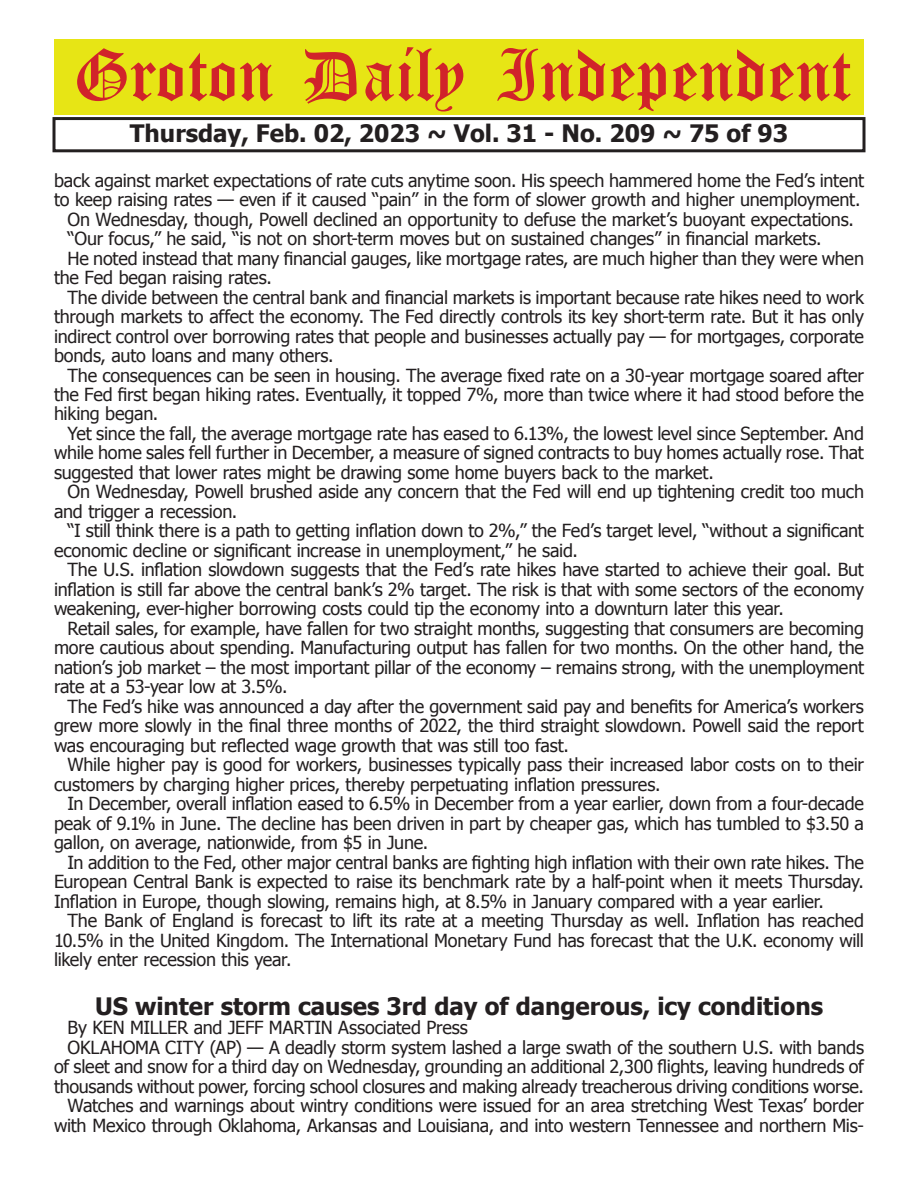
<style>
.page{position:relative;width:918px;height:1188px;background:#fff}
.page>*{position:absolute;margin:0;border:0;box-sizing:border-box;transform-origin:0 0}
.t1{font:54px "Old English Five";color:#d1232a}
.t2{font:700 24px "Tahoma";color:#231f20}
.t3{font:18px "Tahoma";letter-spacing:-.01em;color:#231f20}
</style>
<div class="page">
<div style="left:52px;top:117px;width:814px;height:35px;border:3px solid #231f20"></div>
<div style="left:54px;top:40px;width:810px;height:75px;background:#e7e515"></div>
<h1 class="t1" style="left:73px;top:50px;width:779px">Groton Daily Independent</h1>
<h2 class="t2" style="left:130px;top:116px;width:660px">Thursday, Feb. 02, 2023 ~ Vol. 31 - No. 209 ~ 75 of 93</h2>
<p class="t3" style="left:54px;top:168px;width:812px">back against market expectations of rate cuts anytime soon. His speech hammered home the Fed’s intent</p>
<p class="t3" style="left:54px;top:187px;width:808px">to keep raising rates — even if it caused “pain” in the form of slower growth and higher unemployment.</p>
<p class="t3" style="left:68px;top:207px;width:788px">On Wednesday, though, Powell declined an opportunity to defuse the market’s buoyant expectations.</p>
<p class="t3" style="left:68px;top:226px;width:756px">“Our focus,” he said, “is not on short-term moves but on sustained changes” in financial markets.</p>
<p class="t3" style="left:68px;top:246px;width:798px">He noted instead that many financial gauges, like mortgage rates, are much higher than they were when</p>
<p class="t3" style="left:54px;top:265px;width:219px">the Fed began raising rates.</p>
<p class="t3" style="left:68px;top:285px;width:798px">The divide between the central bank and financial markets is important because rate hikes need to work</p>
<p class="t3" style="left:54px;top:304px;width:812px">through markets to affect the economy. The Fed directly controls its key short-term rate. But it has only</p>
<p class="t3" style="left:54px;top:324px;width:811px">indirect control over borrowing rates that people and businesses actually pay — for mortgages, corporate</p>
<p class="t3" style="left:54px;top:343px;width:281px">bonds, auto loans and many others.</p>
<p class="t3" style="left:68px;top:363px;width:798px">The consequences can be seen in housing. The average fixed rate on a 30-year mortgage soared after</p>
<p class="t3" style="left:54px;top:382px;width:811px">the Fed first began hiking rates. Eventually, it topped 7%, more than twice where it had stood before the</p>
<p class="t3" style="left:54px;top:402px;width:106px">hiking began.</p>
<p class="t3" style="left:68px;top:421px;width:798px">Yet since the fall, the average mortgage rate has eased to 6.13%, the lowest level since September. And</p>
<p class="t3" style="left:54px;top:441px;width:811px">while home sales fell further in December, a measure of signed contracts to buy homes actually rose. That</p>
<p class="t3" style="left:54px;top:460px;width:661px">suggested that lower rates might be drawing some home buyers back to the market.</p>
<p class="t3" style="left:68px;top:480px;width:798px">On Wednesday, Powell brushed aside any concern that the Fed will end up tightening credit too much</p>
<p class="t3" style="left:54px;top:499px;width:185px">and trigger a recession.</p>
<p class="t3" style="left:68px;top:519px;width:798px">“I still think there is a path to getting inflation down to 2%,” the Fed’s target level, “without a significant</p>
<p class="t3" style="left:54px;top:538px;width:526px">economic decline or significant increase in unemployment,” he said.</p>
<p class="t3" style="left:68px;top:558px;width:798px">The U.S. inflation slowdown suggests that the Fed’s rate hikes have started to achieve their goal. But</p>
<p class="t3" style="left:54px;top:577px;width:812px">inflation is still far above the central bank’s 2% target. The risk is that with some sectors of the economy</p>
<p class="t3" style="left:54px;top:597px;width:731px">weakening, ever-higher borrowing costs could tip the economy into a downturn later this year.</p>
<p class="t3" style="left:68px;top:616px;width:798px">Retail sales, for example, have fallen for two straight months, suggesting that consumers are becoming</p>
<p class="t3" style="left:54px;top:636px;width:811px">more cautious about spending. Manufacturing output has fallen for two months. On the other hand, the</p>
<p class="t3" style="left:54px;top:655px;width:812px">nation’s job market – the most important pillar of the economy – remains strong, with the unemployment</p>
<p class="t3" style="left:54px;top:675px;width:235px">rate at a 53-year low at 3.5%.</p>
<p class="t3" style="left:68px;top:694px;width:798px">The Fed’s hike was announced a day after the government said pay and benefits for America’s workers</p>
<p class="t3" style="left:54px;top:714px;width:811px">grew more slowly in the final three months of 2022, the third straight slowdown. Powell said the report</p>
<p class="t3" style="left:54px;top:733px;width:517px">was encouraging but reflected wage growth that was still too fast.</p>
<p class="t3" style="left:68px;top:753px;width:798px">While higher pay is good for workers, businesses typically pass their increased labor costs on to their</p>
<p class="t3" style="left:54px;top:772px;width:608px">customers by charging higher prices, thereby perpetuating inflation pressures.</p>
<p class="t3" style="left:68px;top:792px;width:798px">In December, overall inflation eased to 6.5% in December from a year earlier, down from a four-decade</p>
<p class="t3" style="left:54px;top:811px;width:812px">peak of 9.1% in June. The decline has been driven in part by cheaper gas, which has tumbled to $3.50 a</p>
<p class="t3" style="left:54px;top:831px;width:376px">gallon, on average, nationwide, from $5 in June.</p>
<p class="t3" style="left:68px;top:850px;width:798px">In addition to the Fed, other major central banks are fighting high inflation with their own rate hikes. The</p>
<p class="t3" style="left:54px;top:870px;width:812px">European Central Bank is expected to raise its benchmark rate by a half-point when it meets Thursday.</p>
<p class="t3" style="left:54px;top:889px;width:772px">Inflation in Europe, though slowing, remains high, at 8.5% in January compared with a year earlier.</p>
<p class="t3" style="left:68px;top:909px;width:798px">The Bank of England is forecast to lift its rate at a meeting Thursday as well. Inflation has reached</p>
<p class="t3" style="left:54px;top:928px;width:812px">10.5% in the United Kingdom. The International Monetary Fund has forecast that the U.K. economy will</p>
<p class="t3" style="left:54px;top:948px;width:239px">likely enter recession this year.</p>
<h2 class="t2" style="left:95px;top:989px;width:730px">US winter storm causes 3rd day of dangerous, icy conditions</h2>
<p class="t3" style="left:68px;top:1016px;width:402px">By KEN MILLER and JEFF MARTIN Associated Press</p>
<p class="t3" style="left:68px;top:1035px;width:798px">OKLAHOMA CITY (AP) — A deadly storm system lashed a large swath of the southern U.S. with bands</p>
<p class="t3" style="left:54px;top:1055px;width:812px">of sleet and snow for a third day on Wednesday, grounding an additional 2,300 flights, leaving hundreds of</p>
<p class="t3" style="left:54px;top:1074px;width:812px">thousands without power, forcing school closures and making already treacherous driving conditions worse.</p>
<p class="t3" style="left:68px;top:1094px;width:798px">Watches and warnings about wintry conditions were issued for an area stretching West Texas’ border</p>
<p class="t3" style="left:54px;top:1113px;width:812px">with Mexico through Oklahoma, Arkansas and Louisiana, and into western Tennessee and northern Mis-</p>
</div>
